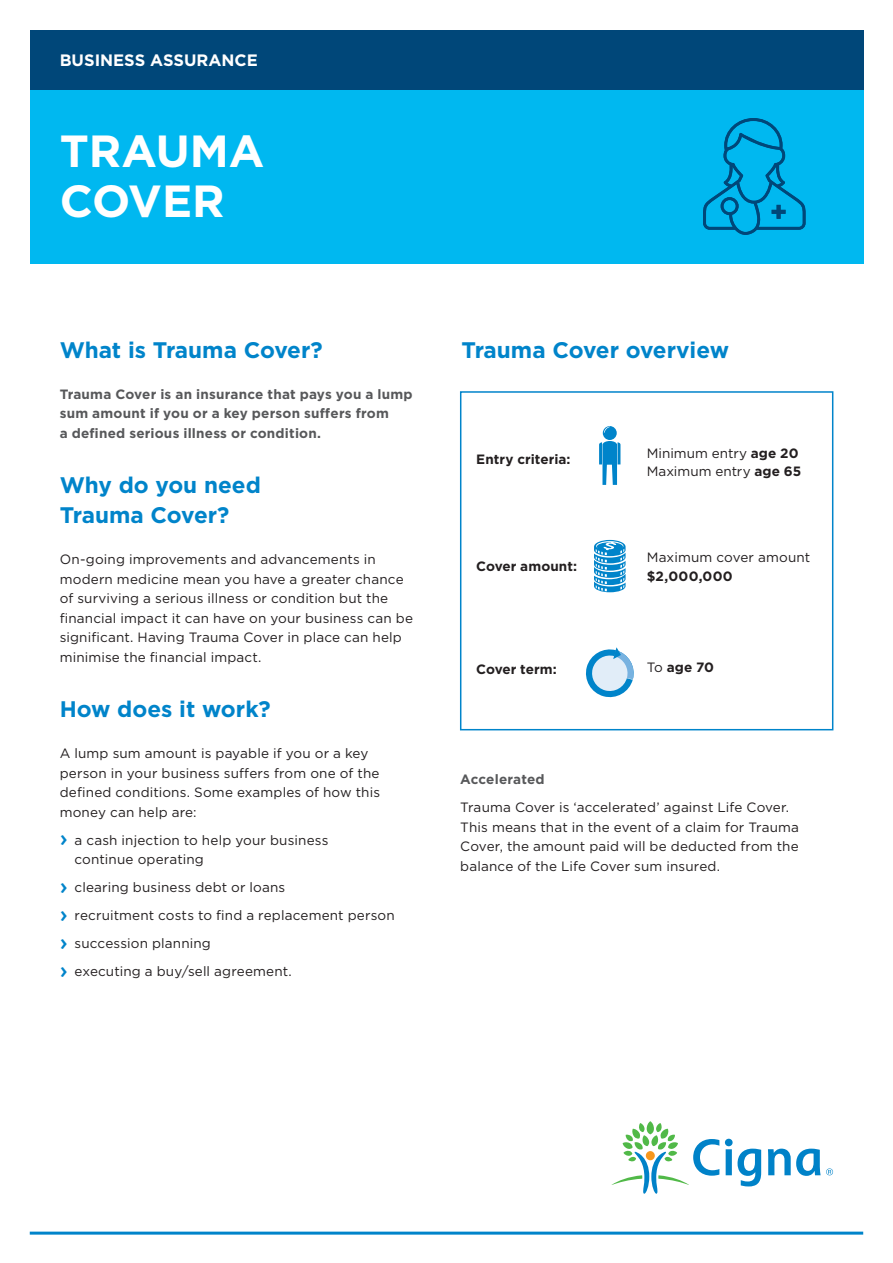
<style>
.page{position:relative;width:893px;height:1263px;background:#fff}
.page>*{position:absolute;margin:0;border:0;box-sizing:border-box;transform-origin:0 0}
.t1{font:700 45px/49.5px "Gotham";color:#fff}
.t2{font:700 22.5px/30px "Gotham";color:#0084ca}
.t3{font:700 16.5px "Gotham";color:#fff}
.t4{font:13.5px/19.5px "Gotham";letter-spacing:.01em;color:#231f20}
.t5{font:700 13.5px/19.5px "Gotham";letter-spacing:.015em;color:#57585a}
.t6{font:700 13.5px "Gotham";letter-spacing:.005em;color:#231f20}
.s1{font-weight:500;font-size:22.5px;color:#0084ca}
.s2{font-weight:700}
.s3{font-weight:400}
</style>
<div class="page">
<div style="left:30px;top:89px;width:833px;height:175px;background:#00b8f0"></div>
<div style="left:30px;top:30px;width:833px;height:59px;background:#004779"></div>
<div style="left:460px;top:391px;width:373px;height:339px;background:#fff;border:2px solid #0084ca"></div>
<svg style="left:599px;top:426px;width:21px;height:59px"></svg>
<svg style="left:586px;top:647px;width:48px;height:51px"></svg>
<svg style="left:594px;top:540px;width:32px;height:52px;background:#54acdb"></svg>
<hr style="left:30px;top:1231px;width:833px;height:3px;background:#0084ca">
<svg style="left:703px;top:118px;width:103px;height:117px"></svg>
<svg style="left:612px;top:1121px;width:221px;height:73px"></svg>
<p class="t3" style="left:60px;top:49px;width:200px">BUSINESS ASSURANCE</p>
<h1 class="t1" style="left:60px;top:126px;width:206px">TRAUMA<br>COVER</h1>
<h2 class="t2" style="left:60px;top:335px;width:264px">What is Trauma Cover?</h2>
<p class="t5" style="left:60px;top:384px;width:354px">Trauma Cover is an insurance that pays you a lump sum amount if you or a key person suffers from<br>a defined serious illness or condition.</p>
<h2 class="t2" style="left:60px;top:470px;width:203px">Why do you need<br>Trauma Cover?</h2>
<p class="t4" style="left:60px;top:549px;width:355px">On-going improvements and advancements in modern medicine mean you have a greater chance of surviving a serious illness or condition but the financial impact it can have on your business can be significant. Having Trauma Cover in place can help minimise the financial impact.</p>
<h2 class="t2" style="left:60px;top:694px;width:213px">How does it work?</h2>
<p class="t4" style="left:60px;top:743px;width:322px">A lump sum amount is payable if you or a key person in your business suffers from one of the defined conditions. Some examples of how this money can help are:</p>
<p class="t4" style="left:75px;top:830px;width:255px;text-indent:-15px"><span class="s1">›</span> a cash injection to help your business continue operating</p>
<p class="t4" style="left:60px;top:873px;width:337px;line-height:28px"><span class="s1">›</span> clearing business debt or loans<br><span class="s1">›</span> recruitment costs to find a replacement person <span class="s1">›</span> succession planning<br><span class="s1">›</span> executing a buy/sell agreement.</p>
<h2 class="t2" style="left:462px;top:335px;width:269px">Trauma Cover overview</h2>
<p class="t6" style="left:476px;top:450px;width:96px">Entry criteria:</p>
<p class="t6" style="left:476px;top:557px;width:103px">Cover amount:</p>
<p class="t4" style="left:647px;top:444px;width:156px;line-height:18px">Minimum entry <span class="s2">age 20<br></span>Maximum entry <span class="s2">age 65</span></p>
<p class="t4" style="left:647px;top:547px;width:165px">Maximum cover amount</p>
<p class="t6" style="left:647px;top:567px;width:88px">$2,000,000</p>
<p class="t6" style="left:476px;top:661px;width:82px">Cover term:</p>
<p class="t6" style="left:647px;top:658px;width:69px"><span class="s3">To</span> age 70</p>
<p class="t5" style="left:460px;top:770px;width:86px">Accelerated</p>
<p class="t4" style="left:460px;top:797px;width:340px">Trauma Cover is ‘accelerated’ against Life Cover.<br>This means that in the event of a claim for Trauma Cover, the amount paid will be deducted from the balance of the Life Cover sum insured.</p>
</div>
